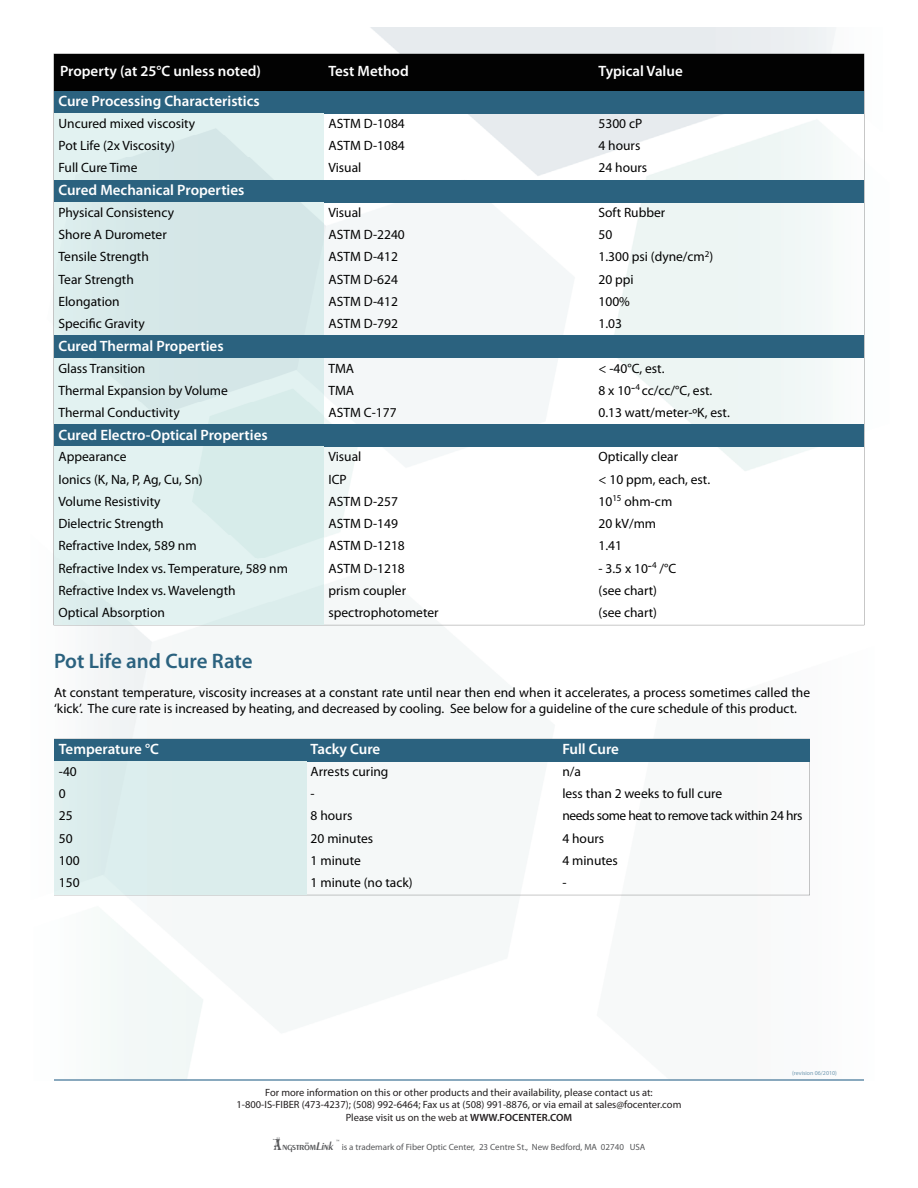
<style>
.page{position:relative;width:918px;height:1188px;background:#fff}
.page>*{position:absolute;margin:0;border:0;box-sizing:border-box;transform-origin:0 0}
.t1{font:600 21px "Myriad Pro";color:#2b627f}
.t2{font:600 15px "Myriad Pro";color:#fff}
.t3{font:13.5px/16.2px "Myriad Pro";color:#020202}
.t4{font:13.5px "Myriad Pro";letter-spacing:-.03em;color:#020202}
.t5{font:12px "Penwin Regular SWFTE";letter-spacing:-.05em;color:#57585a}
.t6{font:10.5px/12.6px "Myriad Pro";color:#231f20;text-align:center}
.t7{font:9px "Myriad Pro";color:#57585a}
.t8{font:6px "Myriad Pro";color:#7199b1}
.t9{font:6px "Penwin Regular SWFTE";color:#57585a}
.s1{font-weight:600}
.s2{font-family:"Max Circus";font-size:15px}
.s3{font-style:italic}
</style>
<div class="page">
<hr style="left:54px;top:1080px;width:810px;height:1px;background:#89a9be">
<img style="left:324px;top:113px;width:540px;height:512px">
<div style="left:54px;top:54px;width:270px;height:37px;background:#020202"></div>
<div style="left:324px;top:54px;width:270px;height:37px;background:#020202"></div>
<div style="left:594px;top:54px;width:270px;height:37px;background:#020202"></div>
<div style="left:54px;top:91px;width:810px;height:22px;background:#2b627f"></div>
<div style="left:54px;top:180px;width:810px;height:22px;background:#2b627f"></div>
<img style="left:54px;top:202px;width:270px;height:134px">
<div style="left:54px;top:336px;width:810px;height:22px;background:#2b627f"></div>
<img style="left:54px;top:358px;width:270px;height:67px">
<div style="left:54px;top:425px;width:810px;height:22px;background:#2b627f"></div>
<img style="left:306px;top:761px;width:504px;height:134px">
<div style="left:54px;top:739px;width:252px;height:22px;background:#2b627f"></div>
<div style="left:306px;top:739px;width:252px;height:22px;background:#2b627f"></div>
<div style="left:558px;top:739px;width:252px;height:22px;background:#2b627f"></div>
<div style="left:54px;top:761px;width:252px;height:134px;background:#dbedec"></div>
<p class="t2" style="left:60px;top:66px;width:203px">Property (at 25°C unless noted)</p>
<p class="t2" style="left:328px;top:66px;width:82px">test Method</p>
<p class="t2" style="left:598px;top:66px;width:86px">typical Value</p>
<p class="t2" style="left:58px;top:95px;width:203px">Cure Processing Characteristics</p>
<p class="t3" style="left:58px;top:116px;width:138px">Uncured mixed viscosity</p>
<p class="t3" style="left:328px;top:116px;width:78px">ASTM D-1084</p>
<p class="t3" style="left:598px;top:116px;width:45px">5300 cP</p>
<p class="t3" style="left:58px;top:139px;width:118px">Pot Life (2x Viscosity)</p>
<p class="t3" style="left:328px;top:139px;width:78px">ASTM D-1084</p>
<p class="t3" style="left:598px;top:139px;width:43px">4 hours</p>
<p class="t3" style="left:58px;top:161px;width:80px">Full Cure Time</p>
<p class="t3" style="left:328px;top:161px;width:34px">Visual</p>
<p class="t3" style="left:598px;top:161px;width:50px">24 hours</p>
<p class="t2" style="left:58px;top:184px;width:187px">Cured Mechanical Properties</p>
<p class="t3" style="left:58px;top:205px;width:117px">Physical Consistency</p>
<p class="t3" style="left:328px;top:205px;width:34px">Visual</p>
<p class="t3" style="left:598px;top:205px;width:68px">Soft Rubber</p>
<p class="t3" style="left:58px;top:228px;width:110px">Shore A Durometer</p>
<p class="t3" style="left:328px;top:228px;width:78px">ASTM D-2240</p>
<p class="t3" style="left:598px;top:228px;width:15px">50</p>
<p class="t3" style="left:58px;top:250px;width:92px">Tensile Strength</p>
<p class="t3" style="left:328px;top:250px;width:71px">ASTM D-412</p>
<p class="t3" style="left:598px;top:250px;width:116px">1.300 psi (dyne/cm<sup>2</sup>)</p>
<p class="t3" style="left:58px;top:272px;width:77px">Tear Strength</p>
<p class="t3" style="left:328px;top:272px;width:71px">ASTM D-624</p>
<p class="t3" style="left:598px;top:272px;width:37px">20 ppi</p>
<p class="t3" style="left:58px;top:294px;width:63px">Elongation</p>
<p class="t3" style="left:328px;top:294px;width:71px">ASTM D-412</p>
<p class="t3" style="left:598px;top:294px;width:33px">100%</p>
<p class="t3" style="left:58px;top:316px;width:88px">Specific Gravity</p>
<p class="t3" style="left:328px;top:316px;width:71px">ASTM D-792</p>
<p class="t3" style="left:598px;top:316px;width:25px">1.03</p>
<p class="t2" style="left:58px;top:340px;width:167px">Cured thermal Properties</p>
<p class="t3" style="left:58px;top:361px;width:88px">Glass Transition</p>
<p class="t3" style="left:328px;top:361px;width:27px">TMA</p>
<p class="t3" style="left:598px;top:361px;width:68px">&lt; -40°C, est.</p>
<p class="t3" style="left:58px;top:383px;width:171px">Thermal Expansion by Volume</p>
<p class="t3" style="left:328px;top:383px;width:27px">TMA</p>
<p class="t3" style="left:598px;top:383px;width:115px">8 x 10-<sup>4</sup> cc/cc/°C, est.</p>
<p class="t3" style="left:58px;top:405px;width:123px">Thermal Conductivity</p>
<p class="t3" style="left:328px;top:405px;width:70px">ASTM C-177</p>
<p class="t3" style="left:598px;top:405px;width:133px">0.13 watt/meter-ºK, est.</p>
<p class="t2" style="left:58px;top:429px;width:211px">Cured Electro-optical Properties</p>
<p class="t3" style="left:58px;top:450px;width:69px">Appearance</p>
<p class="t3" style="left:328px;top:450px;width:34px">Visual</p>
<p class="t3" style="left:598px;top:450px;width:81px">Optically clear</p>
<p class="t3" style="left:58px;top:472px;width:146px">Ionics (K, Na, P, Ag, Cu, Sn)</p>
<p class="t3" style="left:328px;top:472px;width:20px">ICP</p>
<p class="t3" style="left:598px;top:472px;width:113px">&lt; 10 ppm, each, est.</p>
<p class="t3" style="left:58px;top:494px;width:104px">Volume Resistivity</p>
<p class="t3" style="left:328px;top:494px;width:71px">ASTM D-257</p>
<p class="t3" style="left:598px;top:494px;width:75px">10<sup>15</sup> ohm-cm</p>
<p class="t3" style="left:58px;top:517px;width:107px">Dielectric Strength</p>
<p class="t3" style="left:328px;top:517px;width:71px">ASTM D-149</p>
<p class="t3" style="left:598px;top:517px;width:59px">20 kV/mm</p>
<p class="t3" style="left:58px;top:539px;width:140px">Refractive Index, 589 nm</p>
<p class="t3" style="left:328px;top:539px;width:78px">ASTM D-1218</p>
<p class="t3" style="left:598px;top:539px;width:25px">1.41</p>
<p class="t3" style="left:58px;top:561px;width:231px">Refractive Index vs. Temperature, 589 nm</p>
<p class="t3" style="left:328px;top:561px;width:78px">ASTM D-1218</p>
<p class="t3" style="left:598px;top:561px;width:79px">- 3.5 x 10-<sup>4</sup> /°C</p>
<p class="t3" style="left:58px;top:583px;width:179px">Refractive Index vs. Wavelength</p>
<p class="t3" style="left:328px;top:583px;width:79px">prism coupler</p>
<p class="t3" style="left:598px;top:583px;width:60px">(see chart)</p>
<p class="t3" style="left:58px;top:606px;width:108px">Optical Absorption</p>
<p class="t3" style="left:328px;top:606px;width:112px">spectrophotometer</p>
<p class="t3" style="left:598px;top:606px;width:60px">(see chart)</p>
<h1 class="t1" style="left:54px;top:653px;width:200px">Pot Life and Cure rate</h1>
<p class="t3" style="left:54px;top:686px;width:758px">At constant temperature, viscosity increases at a constant rate until near then end when it accelerates, a process sometimes called the ‘kick’. The cure rate is increased by heating, and decreased by cooling. See below for a guideline of the cure schedule of this product.</p>
<p class="t2" style="left:59px;top:743px;width:102px">temperature °C</p>
<p class="t2" style="left:311px;top:743px;width:71px">tacky Cure</p>
<p class="t2" style="left:562px;top:743px;width:58px">Full Cure</p>
<p class="t3" style="left:59px;top:764px;width:19px">-40</p>
<p class="t3" style="left:311px;top:764px;width:79px">Arrests curing</p>
<p class="t3" style="left:562px;top:764px;width:20px">n/a</p>
<p class="t3" style="left:59px;top:787px;width:8px">0</p>
<p class="t3" style="left:311px;top:787px;width:6px">-</p>
<p class="t3" style="left:562px;top:787px;width:161px">less than 2 weeks to full cure</p>
<p class="t3" style="left:59px;top:809px;width:15px">25</p>
<p class="t3" style="left:311px;top:809px;width:43px">8 hours</p>
<p class="t4" style="left:562px;top:811px;width:242px">needs some heat to remove tack within 24 hrs</p>
<p class="t3" style="left:59px;top:831px;width:15px">50</p>
<p class="t3" style="left:311px;top:831px;width:64px">20 minutes</p>
<p class="t3" style="left:562px;top:831px;width:43px">4 hours</p>
<p class="t3" style="left:59px;top:853px;width:22px">100</p>
<p class="t3" style="left:311px;top:853px;width:52px">1 minute</p>
<p class="t3" style="left:562px;top:853px;width:57px">4 minutes</p>
<p class="t3" style="left:59px;top:876px;width:22px">150</p>
<p class="t3" style="left:311px;top:876px;width:103px">1 minute (no tack)</p>
<p class="t3" style="left:562px;top:876px;width:6px">-</p>
<p class="t6" style="left:237px;top:1087px;width:446px">For more information on this or other products and their availability, please contact us at:<br>1-800-IS-FIBER (473-4237); (508) 992-6464; Fax us at (508) 991-8876, or via email at sales@focenter.com<br>Please visit us on the web at <span class="s1">WWW.FoCEntEr.CoM</span></p>
<p class="t5" style="left:273px;top:1139px;width:62px"><span class="s2">Å</span>ngström<span class="s3">Link</span></p>
<p class="t9" style="left:335px;top:1138px;width:6px">™</p>
<p class="t7" style="left:342px;top:1143px;width:305px">is a trademark of Fiber Optic Center, 23 Centre St., New Bedford, MA 02740 USA</p>
<p class="t8" style="left:792px;top:1071px;width:46px">(revision 06/2010)</p>
</div>
